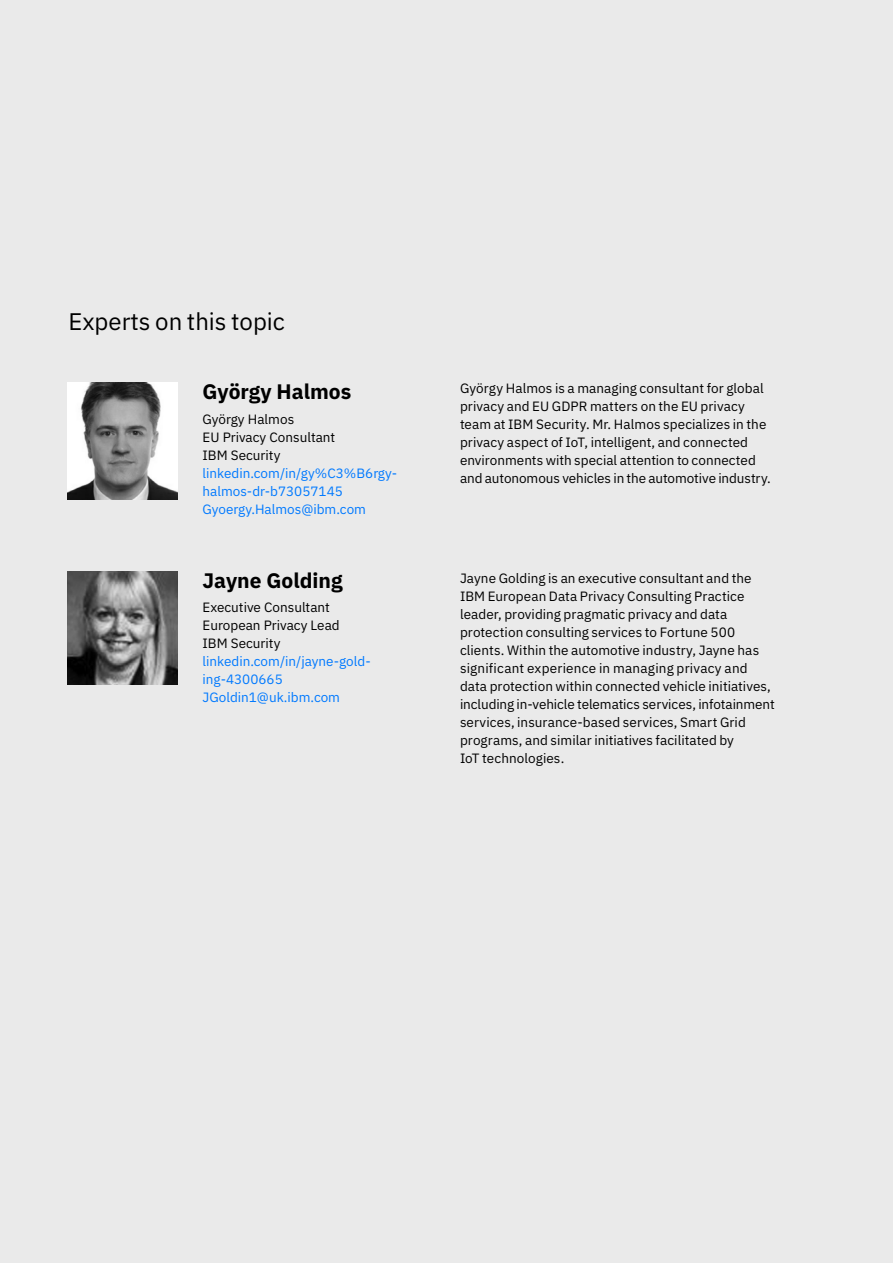
<style>
.page{position:relative;width:893px;height:1263px;background:#eaeaea}
.page>*{position:absolute;margin:0;border:0;box-sizing:border-box;transform-origin:0 0}
.t1{font:24px "IBM Plex Sans";color:#000}
.t2{font:700 21px "IBM Plex Sans";color:#000}
.t3{font:13.5px/18px "IBM Plex Sans";letter-spacing:.005em;color:#000}
.t4{font:13.5px/18px "IBM Plex Sans";color:#0079ff}
.s1{color:#000}
</style>
<div class="page">
<img style="left:68px;top:383px;width:110px;height:116px">
<img style="left:68px;top:572px;width:110px;height:113px">
<h1 class="t1" style="left:68px;top:303px;width:218px">Experts on this topic</h1>
<p class="t2" style="left:202px;top:375px;width:150px">György Halmos</p>
<p class="t4" style="left:202px;top:409px;width:196px"><span class="s1">György Halmos<br>EU Privacy Consultant<br>IBM Security </span>linkedin.com/in/gy%C3%B6rgy&shy;halmos-dr-b73057145<br>Gyoergy.Halmos@ibm.com</p>
<p class="t2" style="left:202px;top:563px;width:142px">Jayne Golding</p>
<p class="t4" style="left:202px;top:597px;width:170px"><span class="s1">Executive Consultant<br>European Privacy Lead<br>IBM Security </span>linkedin.com/in/jayne-gold&shy;ing-4300665<br>JGoldin1@uk.ibm.com</p>
<p class="t3" style="left:460px;top:378px;width:312px">György Halmos is a managing consultant for global privacy and EU GDPR matters on the EU privacy team at IBM Security. Mr. Halmos specializes in the privacy aspect of IoT, intelligent, and connected environments with special attention to connected and autonomous vehicles in the automotive industry.</p>
<p class="t3" style="left:460px;top:568px;width:316px">Jayne Golding is an executive consultant and the IBM European Data Privacy Consulting Practice leader, providing pragmatic privacy and data protection consulting services to Fortune 500 clients. Within the automotive industry, Jayne has significant experience in managing privacy and data protection within connected vehicle initiatives, including in-vehicle telematics services, infotainment services, insurance-based services, Smart Grid programs, and similar initiatives facilitated by<br>IoT technologies.</p>
</div>
